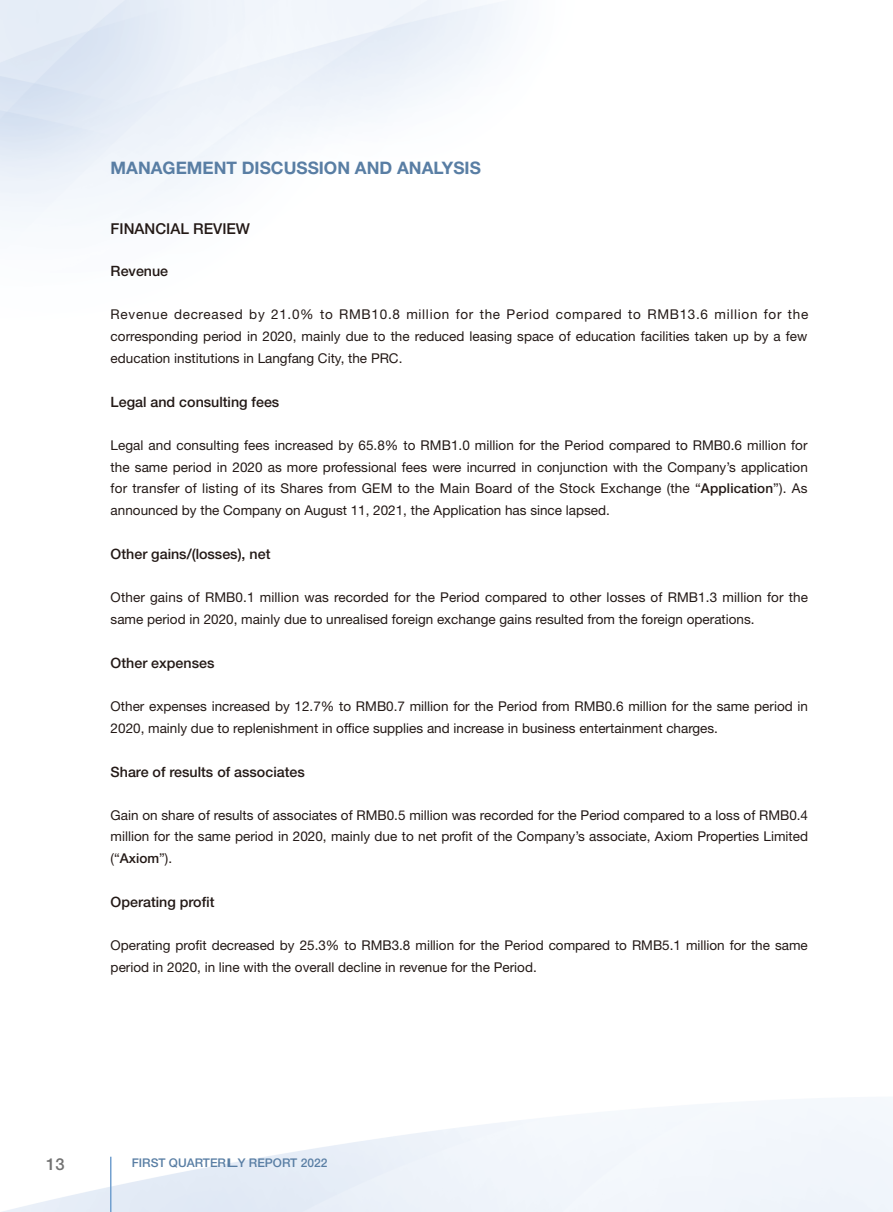
<style>
.page{position:relative;width:893px;height:1212px;background:#fff}
.page>*{position:absolute;margin:0;border:0;box-sizing:border-box;transform-origin:0 0}
.t1{font:700 17.25px "Helvetica Neue LT Std";color:#597ea4}
.t2{font:500 16.5px "Helvetica Neue LT Std";color:#727272}
.t3{font:500 15px "Helvetica Neue LT Std";color:#231916}
.t4{font:500 14.25px "Helvetica Neue LT Std";color:#231916}
.t5{font:13.5px/21.8px "Helvetica Neue LT Std";color:#231916;text-align:justify}
.t6{font:500 12px "Helvetica Neue LT Std";color:#597ea4}
.s1{font-weight:500}
</style>
<div class="page">
<hr style="left:110px;top:1157px;width:2px;height:55px;background:#72a0cf">
<p class="t1" style="left:111px;top:157px;width:372px">MANAGEMENT DISCUSSION AND ANALYSIS</p>
<p class="t3" style="left:111px;top:219px;width:141px">FINANCIAL REVIEW</p>
<p class="t4" style="left:111px;top:263px;width:59px">Revenue</p>
<p class="t5" style="left:111px;top:303px;width:699px">Revenue decreased by 21.0% to RMB10.8 million for the Period compared to RMB13.6 million for the corresponding period in 2020, mainly due to the reduced leasing space of education facilities taken up by a few education institutions in Langfang City, the PRC.</p>
<p class="t4" style="left:111px;top:393px;width:170px">Legal and consulting fees</p>
<p class="t5" style="left:111px;top:434px;width:699px">Legal and consulting fees increased by 65.8% to RMB1.0 million for the Period compared to RMB0.6 million for the same period in 2020 as more professional fees were incurred in conjunction with the Company’s application for transfer of listing of its Shares from GEM to the Main Board of the Stock Exchange (the “<span class="s1">Application</span>”). As announced by the Company on August 11, 2021, the Application has since lapsed.</p>
<p class="t4" style="left:111px;top:546px;width:161px">Other gains/(losses), net</p>
<p class="t5" style="left:111px;top:586px;width:699px">Other gains of RMB0.1 million was recorded for the Period compared to other losses of RMB1.3 million for the same period in 2020, mainly due to unrealised foreign exchange gains resulted from the foreign operations.</p>
<p class="t4" style="left:111px;top:654px;width:105px">Other expenses</p>
<p class="t5" style="left:111px;top:695px;width:699px">Other expenses increased by 12.7% to RMB0.7 million for the Period from RMB0.6 million for the same period in<br>2020, mainly due to replenishment in office supplies and increase in business entertainment charges.</p>
<p class="t4" style="left:111px;top:763px;width:196px">Share of results of associates</p>
<p class="t5" style="left:111px;top:804px;width:699px">Gain on share of results of associates of RMB0.5 million was recorded for the Period compared to a loss of RMB0.4 million for the same period in 2020, mainly due to net profit of the Company’s associate, Axiom Properties Limited (“<span class="s1">Axiom</span>”).</p>
<p class="t4" style="left:111px;top:894px;width:105px">Operating profit</p>
<p class="t5" style="left:111px;top:934px;width:699px">Operating profit decreased by 25.3% to RMB3.8 million for the Period compared to RMB5.1 million for the same period in 2020, in line with the overall decline in revenue for the Period.</p>
<p class="t2" style="left:46px;top:1155px;width:20px">13</p>
<p class="t6" style="left:132px;top:1155px;width:197px">FIRST QUARTERLY REPORT 2022</p>
</div>
